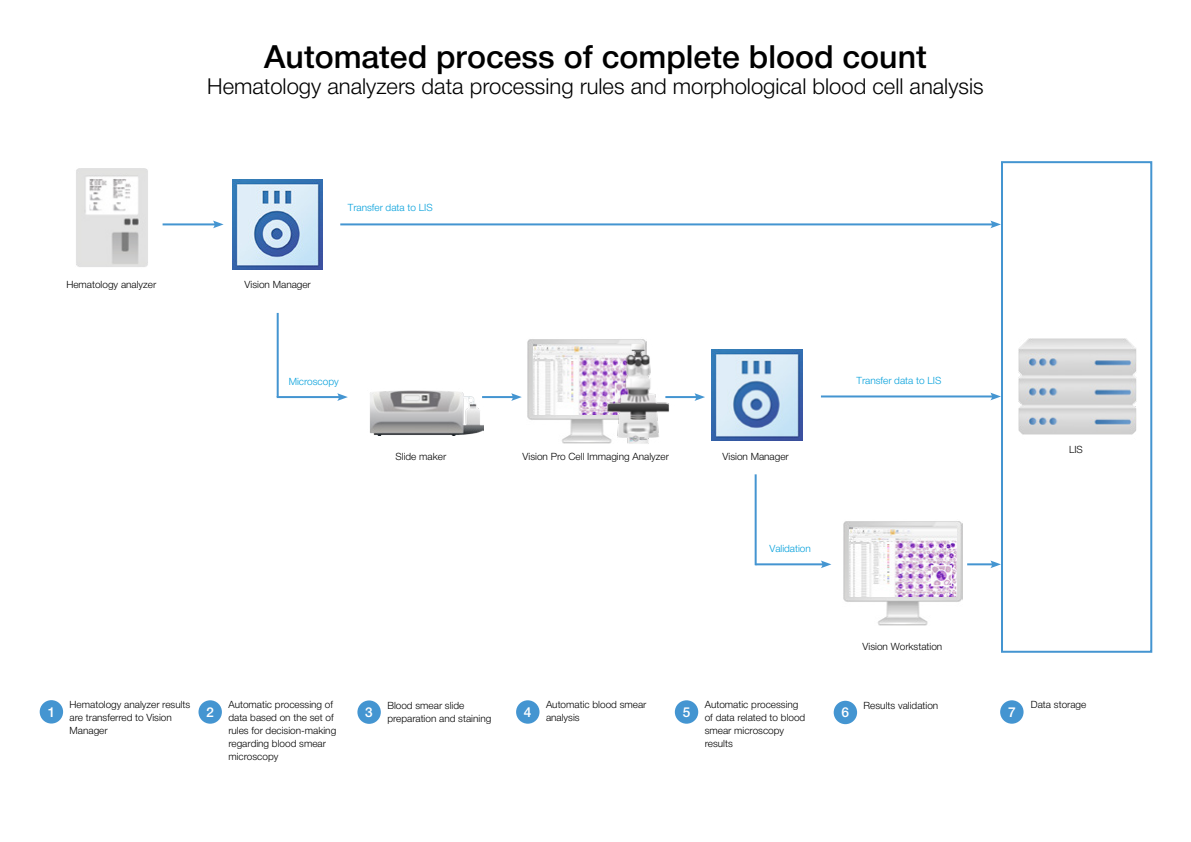
<style>
.page{position:relative;width:1191px;height:842px;background:#fff}
.page>*{position:absolute;margin:0;border:0;box-sizing:border-box;transform-origin:0 0}
.t1{font:500 32px "Helvetica Neue LTCYR";color:#000}
.t2{font:300 22px "Helvetica Neue LTCYR";color:#000}
.t3{font:500 13.7px "Helvetica Neue LTCYR";color:#fff}
.t4{font:300 10px/13px "Helvetica Neue LTCYR";color:#000}
.t5{font:300 10px "Helvetica Neue LTCYR";color:#009fdb}
</style>
<div class="page">
<div style="left:40px;top:700px;width:23px;height:23px;background:#4495d1;border-radius:50%"></div>
<div style="left:516px;top:700px;width:23px;height:24px;background:#4495d1;border-radius:50%"></div>
<div style="left:357px;top:700px;width:24px;height:24px;background:#4495d1;border-radius:50%"></div>
<div style="left:198px;top:700px;width:24px;height:24px;background:#4495d1;border-radius:50%"></div>
<div style="left:675px;top:700px;width:23px;height:24px;background:#4495d1;border-radius:50%"></div>
<div style="left:833px;top:701px;width:24px;height:23px;background:#4495d1;border-radius:50%"></div>
<div style="left:1000px;top:700px;width:23px;height:24px;background:#4495d1;border-radius:50%"></div>
<div style="left:1001px;top:161px;width:151px;height:492px;border:2px solid #4495d1"></div>
<hr style="left:163px;top:223px;width:54px;height:2px;background:#4495d1">
<svg style="left:213px;top:220px;width:11px;height:8px"></svg>
<hr style="left:754px;top:474px;width:2px;height:91px;background:#4495d1">
<hr style="left:340px;top:223px;width:654px;height:2px;background:#4495d1">
<svg style="left:990px;top:220px;width:11px;height:8px"></svg>
<hr style="left:821px;top:395px;width:173px;height:2px;background:#4495d1">
<svg style="left:990px;top:393px;width:11px;height:7px"></svg>
<hr style="left:967px;top:563px;width:27px;height:2px;background:#4495d1">
<svg style="left:990px;top:560px;width:11px;height:8px"></svg>
<hr style="left:482px;top:396px;width:33px;height:2px;background:#4495d1">
<svg style="left:511px;top:393px;width:11px;height:8px"></svg>
<hr style="left:665px;top:396px;width:33px;height:2px;background:#4495d1">
<svg style="left:694px;top:393px;width:11px;height:8px"></svg>
<hr style="left:755px;top:563px;width:69px;height:2px;background:#4495d1">
<svg style="left:820px;top:560px;width:11px;height:8px"></svg>
<img style="left:527px;top:339px;width:118px;height:104px">
<img style="left:533px;top:345px;width:56px;height:69px">
<img style="left:589px;top:340px;width:87px;height:104px">
<img style="left:76px;top:168px;width:72px;height:99px">
<img style="left:232px;top:179px;width:91px;height:91px">
<img style="left:711px;top:350px;width:91px;height:90px">
<img style="left:370px;top:390px;width:113px;height:45px">
<img style="left:1018px;top:338px;width:118px;height:97px">
<img style="left:843px;top:521px;width:119px;height:105px">
<img style="left:849px;top:527px;width:108px;height:70px">
<hr style="left:277px;top:313px;width:2px;height:84px;background:#4495d1">
<hr style="left:277px;top:396px;width:64px;height:2px;background:#4495d1">
<svg style="left:337px;top:393px;width:11px;height:8px"></svg>
<h1 class="t1" style="left:264px;top:39px;width:664px">Automated process of complete blood count</h1>
<h2 class="t2" style="left:207px;top:74px;width:778px">Hematology analyzers data processing rules and morphological blood cell analysis</h2>
<p class="t4" style="left:66px;top:278px;width:91px">Hematology analyzer</p>
<p class="t4" style="left:245px;top:278px;width:68px">Vision Manager</p>
<p class="t5" style="left:348px;top:202px;width:86px">Transfer data to LIS</p>
<p class="t5" style="left:289px;top:376px;width:52px">Microscopy</p>
<p class="t5" style="left:856px;top:374px;width:86px">Transfer data to LIS</p>
<p class="t4" style="left:395px;top:450px;width:52px">Slide maker</p>
<p class="t4" style="left:522px;top:450px;width:148px">Vision Pro Cell Immaging Analyzer</p>
<p class="t4" style="left:722px;top:450px;width:68px">Vision Manager</p>
<p class="t5" style="left:769px;top:543px;width:43px">Validation</p>
<p class="t4" style="left:862px;top:640px;width:81px">Vision Workstation</p>
<p class="t4" style="left:70px;top:698px;width:122px">Hematology analyzer results are transferred to Vision<br>Manager</p>
<p class="t4" style="left:546px;top:698px;width:102px">Automatic blood smear analysis</p>
<p class="t4" style="left:228px;top:698px;width:109px">Automatic processing of data based on the set of rules for decision-making regarding blood smear microscopy</p>
<p class="t4" style="left:704px;top:698px;width:102px">Automatic processing of data related to blood smear microscopy results</p>
<p class="t4" style="left:863px;top:699px;width:76px">Results validation</p>
<p class="t4" style="left:387px;top:699px;width:105px">Blood smear slide preparation and staining</p>
<h3 class="t3" style="left:48px;top:704px;width:9px">1</h3>
<h3 class="t3" style="left:365px;top:704px;width:9px">3</h3>
<h3 class="t3" style="left:524px;top:704px;width:9px">4</h3>
<h3 class="t3" style="left:206px;top:704px;width:9px">2</h3>
<h3 class="t3" style="left:682px;top:704px;width:9px">5</h3>
<h3 class="t3" style="left:841px;top:705px;width:9px">6</h3>
<p class="t4" style="left:1069px;top:443px;width:15px">LIS</p>
<h3 class="t3" style="left:1008px;top:704px;width:9px">7</h3>
<p class="t4" style="left:1031px;top:698px;width:57px">Data storage</p>
</div>
